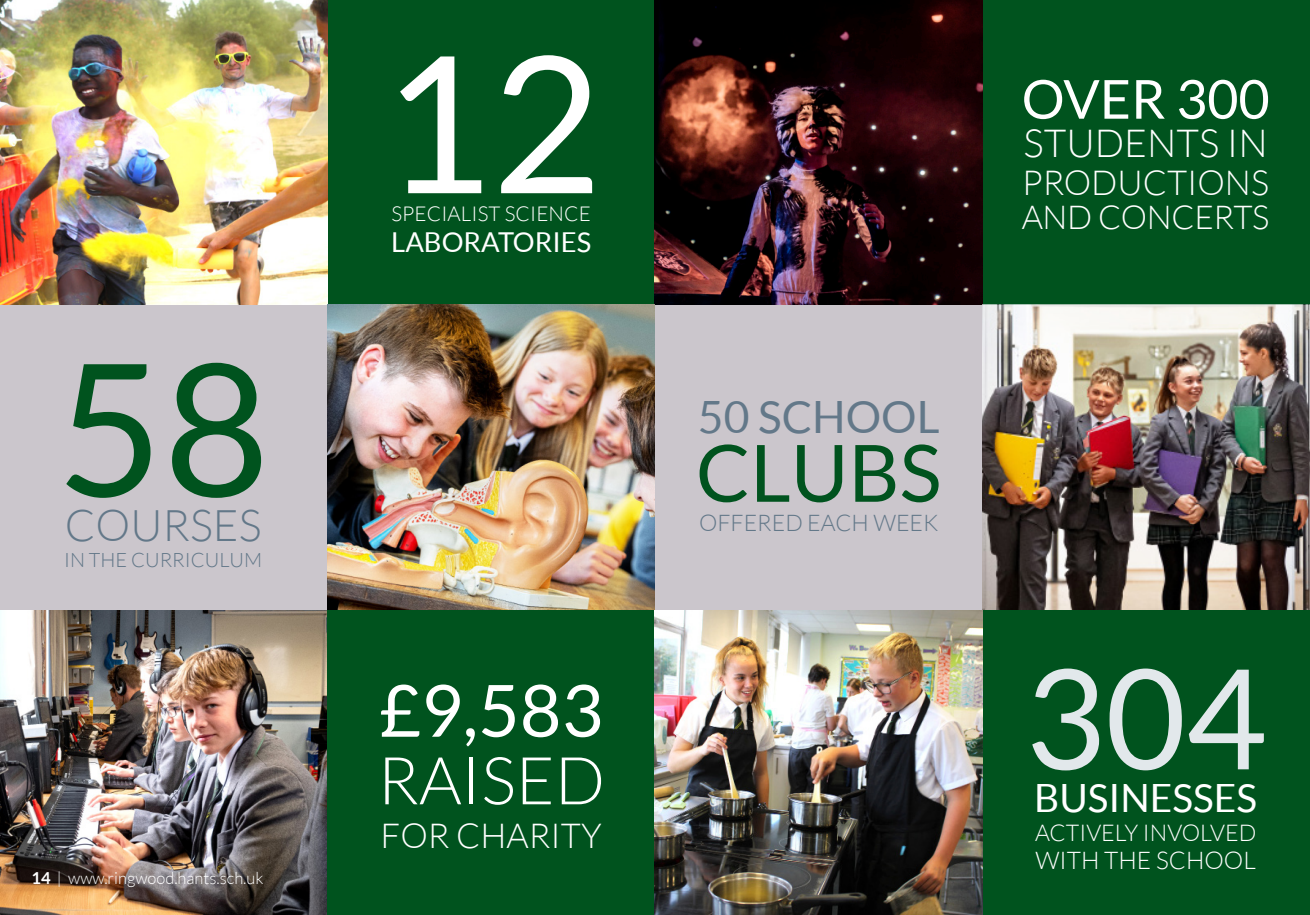
<style>
.page{position:relative;width:1310px;height:915px;background:#fff}
.page>*{position:absolute;margin:0;border:0;box-sizing:border-box;transform-origin:0 0}
.t1{font:190.2px "Lato";color:#fff}
.t2{font:184.2px "Lato";color:#00531e}
.t3{font:138.9px "Lato";color:#e2e8eb}
.t4{font:79.05px "Lato";color:#00531e}
.t5{font:72px "Lato";color:#fff}
.t6{font:300 66px "Lato";color:#fff}
.t7{font:53.7px "Lato";color:#fff}
.t8{font:44.4px "Lato";color:#637889}
.t9{font:300 43.8px "Lato";color:#637889}
.t10{font:39px "Lato";color:#fff}
.t11{font:300 38.85px "Lato";color:#fff}
.t12{font:300 34.5px "Lato";color:#fff}
.t13{font:300 33px "Lato";letter-spacing:-.01em;color:#fff}
.t14{font:27.45px "Lato";color:#fff}
.t15{font:300 24.45px "Lato";color:#fff}
.t16{font:300 23.1px "Lato";color:#fff}
.t17{font:300 22.95px "Lato";color:#637889}
.t18{font:300 20.55px "Lato";letter-spacing:.005em;color:#fff}
.t19{font:300 19.95px "Lato";color:#637889}
.t20{font:300 16.5px "Lato";color:#fff}
.s1{font-weight:700}
</style>
<div class="page">
<img style="left:0;top:609px;width:327px;height:305px">
<div style="left:0;top:305px;width:327px;height:304px;background:#cbc6cc"></div>
<div style="left:655px;top:305px;width:327px;height:304px;background:#cbc6cc"></div>
<div style="left:327px;top:0;width:328px;height:305px;background:#00531e"></div>
<div style="left:982px;top:0;width:328px;height:305px;background:#00531e"></div>
<div style="left:327px;top:609px;width:328px;height:305px;background:#00531e"></div>
<div style="left:982px;top:609px;width:328px;height:305px;background:#00531e"></div>
<img style="left:655px;top:609px;width:327px;height:305px">
<img style="left:0;top:0;width:327px;height:305px">
<img style="left:655px;top:0;width:327px;height:305px">
<img style="left:327px;top:305px;width:328px;height:304px">
<img style="left:982px;top:305px;width:328px;height:304px">
<p class="t2" style="left:56px;top:327px;width:215px">58</p>
<p class="t9" style="left:65px;top:502px;width:198px">COURSES</p>
<p class="t19" style="left:64px;top:548px;width:199px">IN THE CURRICULUM</p>
<p class="t20" style="left:31px;top:869px;width:234px"><span class="s1">14</span> | www.ringwood.hants.sch.uk</p>
<p class="t1" style="left:381px;top:18px;width:222px">12</p>
<p class="t18" style="left:391px;top:202px;width:201px">SPECIALIST SCIENCE</p>
<p class="t14" style="left:391px;top:227px;width:201px">LABORATORIES</p>
<p class="t5" style="left:379px;top:670px;width:226px">£9,583</p>
<p class="t6" style="left:377px;top:745px;width:229px">RAISED</p>
<p class="t12" style="left:381px;top:816px;width:223px">FOR CHARITY</p>
<p class="t8" style="left:698px;top:392px;width:243px">50 SCHOOL</p>
<p class="t4" style="left:696px;top:429px;width:247px">CLUBS</p>
<p class="t17" style="left:699px;top:510px;width:241px">OFFERED EACH WEEK</p>
<p class="t7" style="left:1021px;top:69px;width:249px">OVER 300</p>
<p class="t11" style="left:1023px;top:122px;width:246px">STUDENTS IN</p>
<p class="t12" style="left:1022px;top:164px;width:248px">PRODUCTIONS</p>
<p class="t13" style="left:1021px;top:199px;width:249px">AND CONCERTS</p>
<p class="t3" style="left:1024px;top:641px;width:243px">304</p>
<p class="t10" style="left:1034px;top:776px;width:224px">BUSINESSES</p>
<p class="t16" style="left:1035px;top:819px;width:223px">ACTIVELY INVOLVED</p>
<p class="t15" style="left:1035px;top:847px;width:222px">WITH THE SCHOOL</p>
</div>
